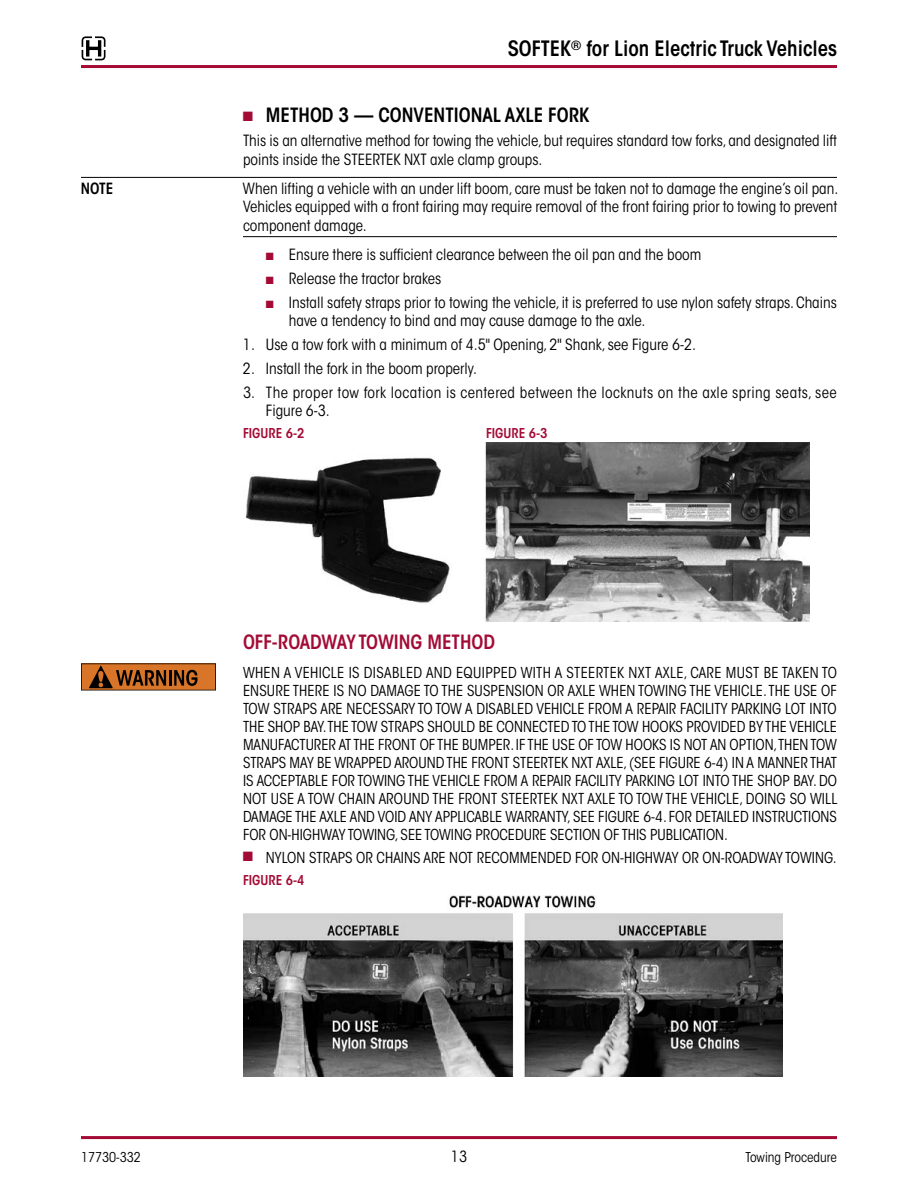
<style>
.page{position:relative;width:918px;height:1188px;background:#fff}
.page>*{position:absolute;margin:0;border:0;box-sizing:border-box;transform-origin:0 0}
.t1{font:600 condensed 21px "ITC Avant Garde Std";color:#000}
.t2{font:600 condensed 19.5px "ITC Avant Garde Std";color:#000}
.t3{font:600 condensed 19.5px "ITC Avant Garde Std";color:#a30b35}
.t4{font:condensed 15.3px/18.5px "ITC Avant Garde Std";color:#000}
.t5{font:condensed 15.3px/18.5px "ITC Avant Garde Std";letter-spacing:.025em;color:#000}
.t6{font:600 condensed 15.3px "ITC Avant Garde Std";color:#000}
.t7{font:condensed 15px/18px "ITC Avant Garde Std";color:#000;text-align:justify}
.t8{font:600 condensed 13.5px "ITC Avant Garde Std";color:#a30b35}
.t9{font:condensed 13.5px "ITC Avant Garde Std";color:#000}
.s1{color:#a30b35}
</style>
<div class="page">
<hr style="left:81px;top:1136px;width:756px;height:3px;background:#a30b35">
<hr style="left:81px;top:65px;width:756px;height:3px;background:#a30b35">
<svg style="left:81px;top:36px;width:25px;height:25px"></svg>
<hr style="left:81px;top:177px;width:756px;height:1px;background:#000">
<hr style="left:243px;top:236px;width:594px;height:1px;background:#000">
<img style="left:246px;top:443px;width:564px;height:179px">
<svg style="left:81px;top:663px;width:135px;height:27px;background:#9a531c"></svg>
<img style="left:243px;top:895px;width:540px;height:182px">
<h1 class="t1" style="left:508px;top:35px;width:331px">SOFTEK<sup>®</sup> for Lion Electric Truck Vehicles</h1>
<h2 class="t2" style="left:243px;top:103px;width:348px"><span class="s1">■</span> METHOD 3 — CONVENTIONAL AXLE FORK</h2>
<p class="t4" style="left:243px;top:132px;width:596px">This is an alternative method for towing the vehicle, but requires standard tow forks, and designated lift points inside the STEERTEK NXT axle clamp groups.</p>
<p class="t6" style="left:81px;top:179px;width:34px">NOTE</p>
<p class="t4" style="left:243px;top:179px;width:596px">When lifting a vehicle with an under lift boom, care must be taken not to damage the engine’s oil pan.<br>Vehicles equipped with a front fairing may require removal of the front fairing prior to towing to prevent component damage.</p>
<p class="t4" style="left:266px;top:245px;width:437px"><span class="s1">■</span> Ensure there is sufficient clearance between the oil pan and the boom</p>
<p class="t4" style="left:266px;top:269px;width:177px"><span class="s1">■</span> Release the tractor brakes</p>
<p class="t4" style="left:289px;top:293px;width:550px;text-indent:-23px"><span class="s1">■</span> Install safety straps prior to towing the vehicle, it is preferred to use nylon safety straps. Chains have a tendency to bind and may cause damage to the axle.</p>
<p class="t4" style="left:243px;top:335px;width:452px">1. Use a tow fork with a minimum of 4. 5" Opening, 2" Shank, see Figure 6-2.</p>
<p class="t4" style="left:243px;top:359px;width:233px">2. Install the fork in the boom properly.</p>
<p class="t5" style="left:266px;top:383px;width:573px;text-indent:-23px">3. The proper tow fork location is centered between the locknuts on the axle spring seats, see<br>Figure 6-3.</p>
<p class="t8" style="left:243px;top:425px;width:63px">FIGURE 6-2</p>
<p class="t8" style="left:486px;top:425px;width:63px">FIGURE 6-3</p>
<h2 class="t3" style="left:243px;top:630px;width:254px">OFF‑ROADWAY TOWING METHOD</h2>
<p class="t7" style="left:243px;top:663px;width:596px">WHEN A VEHICLE IS DISABLED AND EQUIPPED WITH A STEERTEK NXT AXLE, CARE MUST BE TAKEN TO ENSURE THERE IS NO DAMAGE TO THE SUSPENSION OR AXLE WHEN TOWING THE VEHICLE. THE USE OF TOW STRAPS ARE NECESSARY TO TOW A DISABLED VEHICLE FROM A REPAIR FACILITY PARKING LOT INTO THE SHOP BAY. THE TOW STRAPS SHOULD BE CONNECTED TO THE TOW HOOKS PROVIDED BY THE VEHICLE MANUFACTURER AT THE FRONT OF THE BUMPER. IF THE USE OF TOW HOOKS IS NOT AN OPTION,THEN TOW STRAPS MAY BE WRAPPED AROUND THE FRONT STEERTEK NXT AXLE, (SEE FIGURE 6-4) IN A MANNER THAT IS ACCEPTABLE FOR TOWING THE VEHICLE FROM A REPAIR FACILITY PARKING LOT INTO THE SHOP BAY. DO NOT USE A TOW CHAIN AROUND THE FRONT STEERTEK NXT AXLE TO TOW THE VEHICLE, DOING SO WILL DAMAGE THE AXLE AND VOID ANY APPLICABLE WARRANTY, SEE FIGURE 6-4. FOR DETAILED INSTRUCTIONS FOR ON-HIGHWAY TOWING, SEE TOWING PROCEDURE SECTION OF THIS PUBLICATION.</p>
<p class="t7" style="left:243px;top:849px;width:592px"><span class="s1">■</span> NYLON STRAPS OR CHAINS ARE NOT RECOMMENDED FOR ON-HIGHWAY OR ON-ROADWAY TOWING.</p>
<p class="t8" style="left:243px;top:871px;width:63px">FIGURE 6-4</p>
<p class="t9" style="left:81px;top:1149px;width:61px">17730-332</p>
<p class="t4" style="left:451px;top:1147px;width:18px">13</p>
<p class="t9" style="left:746px;top:1149px;width:93px">Towing Procedure</p>
</div>
